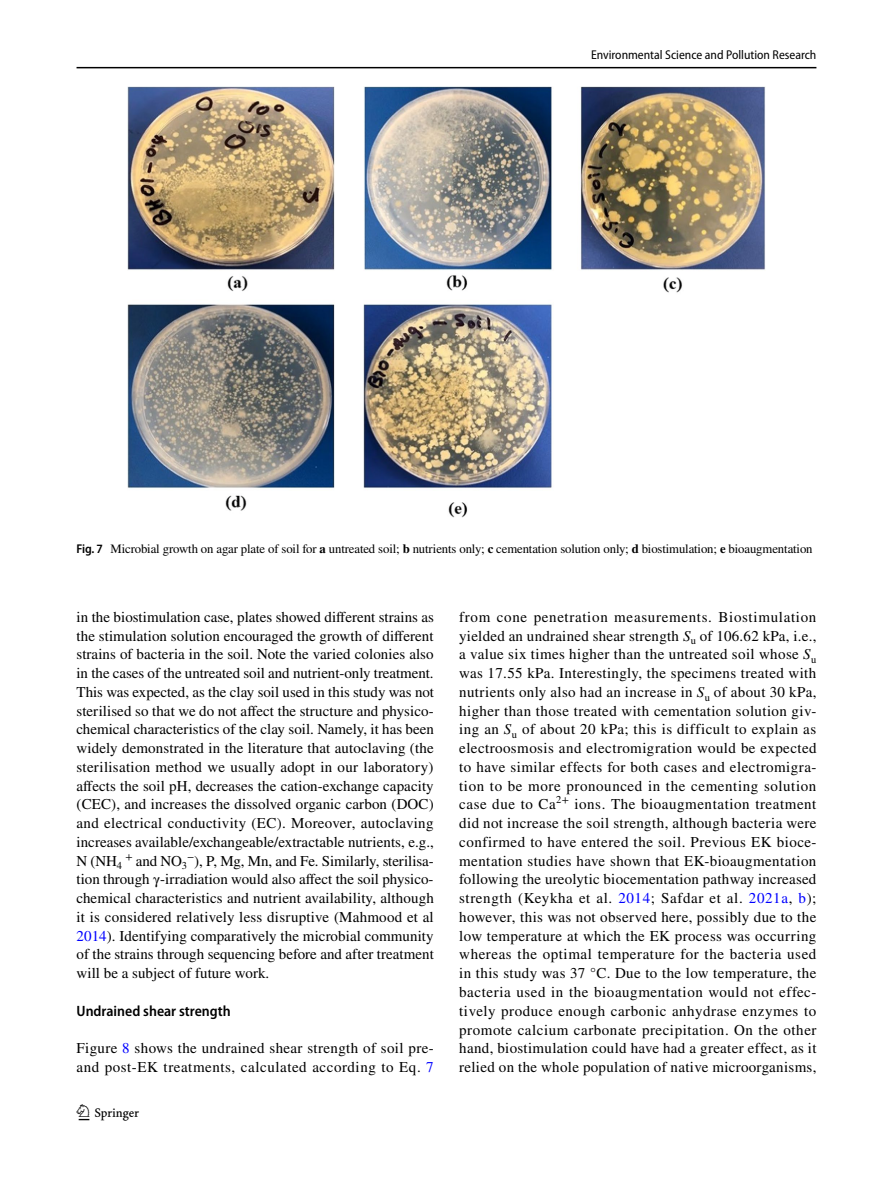
<style>
.page{position:relative;width:893px;height:1187px;background:#fff}
.page>*{position:absolute;margin:0;border:0;box-sizing:border-box;transform-origin:0 0}
.t1{font:22.5px "Springnew Regular 2";color:#000}
.t2{font:15px/18.8px "STIX";letter-spacing:.02em;color:#000;text-align:justify}
.t3{font:600 semi-condensed 15px "Myriad Pro";color:#000}
.t4{font:12.75px "STIX";letter-spacing:-.01em;color:#000}
.t5{font:semi-condensed 12.75px "Myriad Pro";color:#000}
.s1{font-family:"Myriad Pro";font-weight:600;font-stretch:semi-condensed}
.s2{font-weight:700}
.s3{color:#00f}
.s4{font-style:italic}
</style>
<div class="page">
<hr style="left:77px;top:67px;width:739px;height:1px;background:#000">
<img style="left:128px;top:87px;width:637px;height:430px">
<p class="t5" style="left:591px;top:48px;width:227px">Environmental Science and Pollution Research</p>
<p class="t4" style="left:77px;top:539px;width:738px"><span class="s1">Fig. 7</span> Microbial growth on agar plate of soil for <span class="s2">a</span> untreated soil; <span class="s2">b</span> nutrients only; <span class="s2">c</span> cementation solution only; <span class="s2">d</span> biostimulation; <span class="s2">e</span> bioaugmentation</p>
<p class="t2" style="left:77px;top:608px;width:359px">in the biostimulation case, plates showed different strains as the stimulation solution encouraged the growth of different strains of bacteria in the soil. Note the varied colonies also in the cases of the untreated soil and nutrient-only treatment.<br>This was expected, as the clay soil used in this study was not sterilised so that we do not affect the structure and physico&shy;chemical characteristics of the clay soil. Namely, it has been widely demonstrated in the literature that autoclaving (the sterilisation method we usually adopt in our laboratory) affects the soil pH, decreases the cation-exchange capacity (CEC), and increases the dissolved organic carbon (DOC) and electrical conductivity (EC). Moreover, autoclaving increases available/exchangeable/extractable nutrients, e.g., N (NH<sub>4</sub> <sup>+</sup> and NO<sub>3</sub><sup>−</sup>), P, Mg, Mn, and Fe. Similarly, sterilisa&shy;tion through γ-irradiation would also affect the soil physico&shy;chemical characteristics and nutrient availability, although it is considered relatively less disruptive (Mahmood et al <span class="s3">2014</span>). Identifying comparatively the microbial community of the strains through sequencing before and after treatment will be a subject of future work.</p>
<p class="t3" style="left:77px;top:1002px;width:156px">Undrained shear strength</p>
<p class="t2" style="left:77px;top:1039px;width:359px">Figure <span class="s3">8</span> shows the undrained shear strength of soil pre&shy;and post-EK treatments, calculated according to Eq. <span class="s3">7</span></p>
<h1 class="t1" style="left:79px;top:1104px;width:62px">1 3</h1>
<p class="t2" style="left:459px;top:608px;width:359px">from cone penetration measurements. Biostimulation yielded an undrained shear strength <span class="s4">S</span><sub>u</sub> of 106.62 kPa, i.e., a value six times higher than the untreated soil whose <span class="s4">S</span><sub>u </sub>was 17.55 kPa. Interestingly, the specimens treated with nutrients only also had an increase in <span class="s4">S</span><sub>u</sub> of about 30 kPa, higher than those treated with cementation solution giv&shy;ing an <span class="s4">S</span><sub>u</sub> of about 20 kPa; this is difficult to explain as electroosmosis and electromigration would be expected to have similar effects for both cases and electromigra&shy;tion to be more pronounced in the cementing solution case due to Ca<sup>2+</sup> ions. The bioaugmentation treatment did not increase the soil strength, although bacteria were confirmed to have entered the soil. Previous EK bioce&shy;mentation studies have shown that EK-bioaugmentation following the ureolytic biocementation pathway increased strength (Keykha et al. <span class="s3">2014</span>; Safdar et al. <span class="s3">2021a</span>, <span class="s3">b</span>); however, this was not observed here, possibly due to the low temperature at which the EK process was occurring whereas the optimal temperature for the bacteria used in this study was 37 °C. Due to the low temperature, the bacteria used in the bioaugmentation would not effec&shy;tively produce enough carbonic anhydrase enzymes to promote calcium carbonate precipitation. On the other hand, biostimulation could have had a greater effect, as it relied on the whole population of native microorganisms,</p>
</div>
